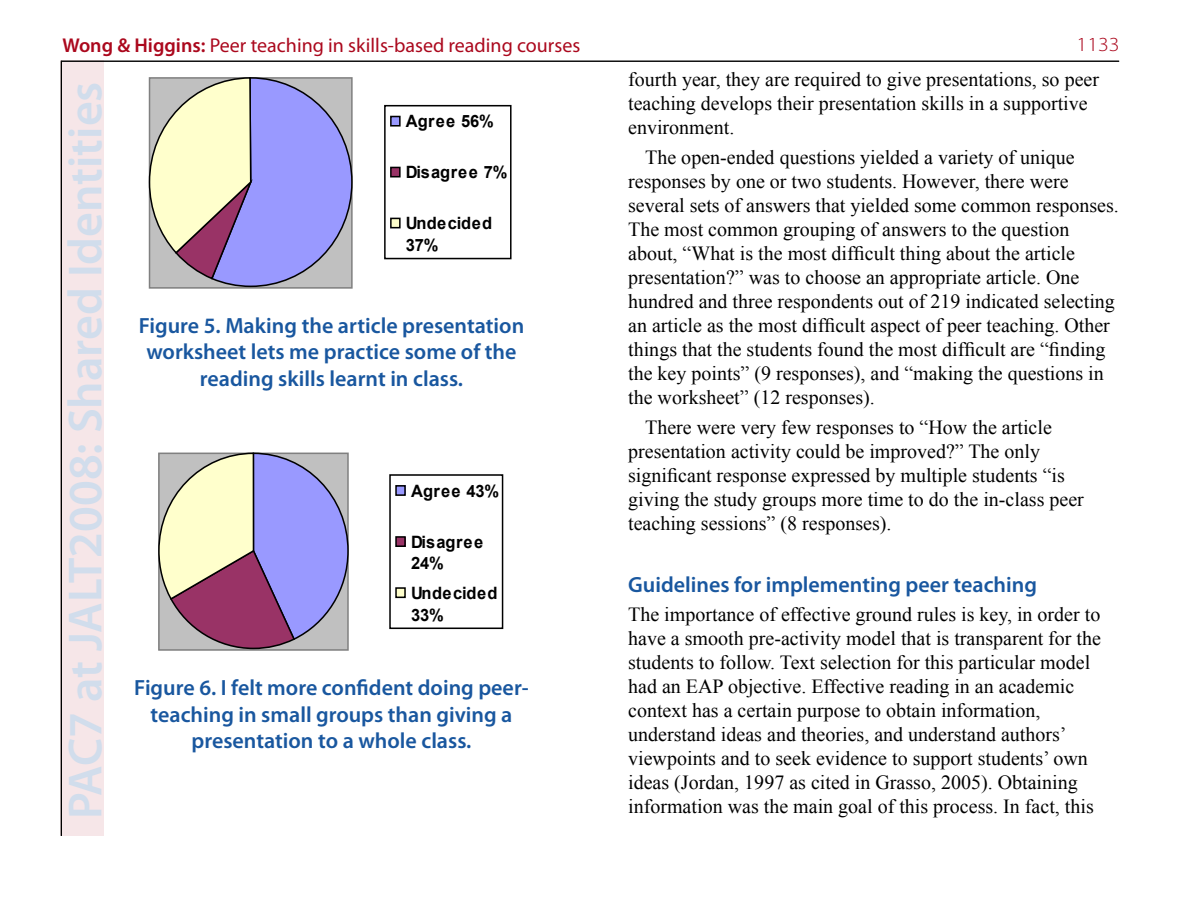
<style>
.page{position:relative;width:1191px;height:908px;background:#fff}
.page>*{position:absolute;margin:0;border:0;box-sizing:border-box;transform-origin:0 0}
.t1{font:600 48px "Myriad Pro";color:#d1ddec}
.t2{font:600 22px/26.4px "Myriad Pro";color:#19579f;text-align:center}
.t3{font:20px/24px "Times New Roman";color:#000}
.t4{font:20px "Myriad Pro";color:#ab081d}
.t5{font:300 20px "Myriad Pro";color:#ab081d;scale:1.1 1}
.t6{font:700 17px/21.6px "Arial";letter-spacing:.025em;color:#000}
.s1{font-weight:600}
</style>
<div class="page">
<div style="left:60px;top:61px;width:44px;height:774px;background:#f6e6e8"></div>
<hr style="left:61px;top:61px;width:1px;height:774px;background:#000">
<hr style="left:61px;top:61px;width:1058px;height:1px;background:#000">
<svg style="left:148px;top:77px;width:205px;height:211px;background:#b9b4d4"></svg>
<div style="left:384px;top:105px;width:127px;height:154px;border:2px solid #000"></div>
<div style="left:391px;top:116px;width:9px;height:10px;background:#99f"></div>
<div style="left:390px;top:116px;width:10px;height:10px;border:2px solid #000"></div>
<div style="left:391px;top:167px;width:9px;height:10px;background:#936"></div>
<div style="left:390px;top:167px;width:10px;height:10px;border:2px solid #000"></div>
<div style="left:391px;top:218px;width:9px;height:9px;background:#ffc"></div>
<div style="left:390px;top:217px;width:10px;height:11px;border:2px solid #000"></div>
<svg style="left:158px;top:452px;width:191px;height:197px;background:#b4a2bf"></svg>
<div style="left:389px;top:474px;width:114px;height:154px;border:2px solid #000"></div>
<div style="left:396px;top:485px;width:9px;height:10px;background:#99f"></div>
<div style="left:395px;top:485px;width:11px;height:10px;border:2px solid #000"></div>
<div style="left:396px;top:536px;width:9px;height:10px;background:#936"></div>
<div style="left:395px;top:536px;width:11px;height:10px;border:2px solid #000"></div>
<div style="left:396px;top:587px;width:9px;height:10px;background:#ffc"></div>
<div style="left:395px;top:587px;width:11px;height:10px;border:2px solid #000"></div>
<p class="t4" style="left:62px;top:33px;width:519px"><span class="s1">Wong &amp; Higgins:</span> Peer teaching in skills-based reading courses</p>
<p class="t5" style="left:1076px;top:32px;width:41px">1133</p>
<h1 class="t1" style="left:55px;top:818px;width:738px;rotate:-90deg">PAC7 at JALT2008: Shared Identities</h1>
<p class="t3" style="left:628px;top:67px;width:472px">fourth year, they are required to give presentations, so peer teaching develops their presentation skills in a supportive environment.</p>
<p class="t6" style="left:406px;top:110px;width:90px">Agree 56%</p>
<p class="t6" style="left:406px;top:161px;width:103px">Disagree 7%</p>
<p class="t6" style="left:406px;top:212px;width:88px">Undecided<br>37%</p>
<p class="t3" style="left:628px;top:145px;width:492px;text-indent:17px">The open-ended questions yielded a variety of unique responses by one or two students. However, there were several sets of answers that yielded some common responses.<br>The most common grouping of answers to the question about, “What is the most difficult thing about the article presentation?” was to choose an appropriate article. One hundred and three respondents out of 219 indicated selecting an article as the most difficult aspect of peer teaching. Other things that the students found the most difficult are “finding the key points” (9 responses), and “making the questions in the worksheet” (12 responses).</p>
<p class="t3" style="left:628px;top:414px;width:457px;text-indent:17px">There were very few responses to “How the article presentation activity could be improved?” The only significant response expressed by multiple students “is giving the study groups more time to do the in-class peer teaching sessions” (8 responses).</p>
<p class="t2" style="left:139px;top:311px;width:387px">Figure 5. Making the article presentation worksheet lets me practice some of the reading skills learnt in class.</p>
<p class="t6" style="left:411px;top:479px;width:90px">Agree 43%</p>
<p class="t6" style="left:411px;top:530px;width:74px">Disagree<br>24%</p>
<p class="t6" style="left:411px;top:581px;width:88px">Undecided<br>33%</p>
<p class="t2" style="left:628px;top:570px;width:410px">Guidelines for implementing peer teaching</p>
<p class="t3" style="left:628px;top:602px;width:474px">The importance of effective ground rules is key, in order to have a smooth pre-activity model that is transparent for the students to follow. Text selection for this particular model had an EAP objective. Effective reading in an academic context has a certain purpose to obtain information, understand ideas and theories, and understand authors’ viewpoints and to seek evidence to support students’ own ideas (Jordan, 1997 as cited in Grasso, 2005). Obtaining information was the main goal of this process. In fact, this</p>
<p class="t2" style="left:134px;top:674px;width:396px">Figure 6. I felt more confident doing peer&shy;teaching in small groups than giving a presentation to a whole class.</p>
</div>
